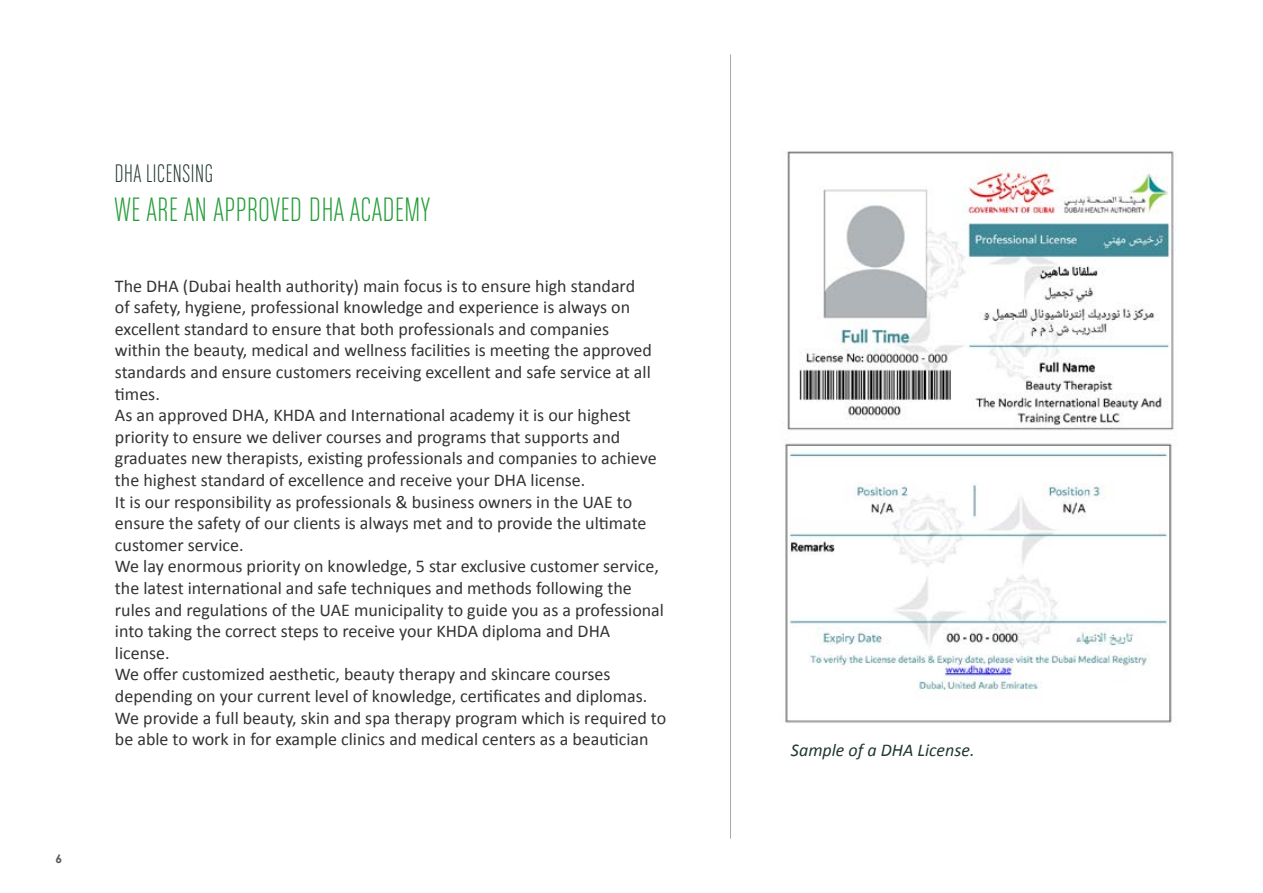
<style>
.page{position:relative;width:1263px;height:893px;background:#fff}
.page>*{position:absolute;margin:0;border:0;box-sizing:border-box;transform-origin:0 0}
.t1{font:36px "Chalet Comprime Milan Eighty";letter-spacing:.025em;color:#219c36}
.t2{font:27px "Chalet Comprime Milan Eighty";letter-spacing:.025em;color:#21382e}
.t3{font:18px/21.6px "Calibri";color:#333}
.t4{font:italic 18px "Calibri";color:#21382e}
.t5{font:700 12px "Century Gothic";color:#58595b}
</style>
<div class="page">
<img style="left:785px;top:151px;width:389px;height:572px">
<hr style="left:730px;top:54px;width:1px;height:785px;background:#a7a9ac">
<p class="t5" style="left:56px;top:849px;width:8px">6</p>
<h2 class="t2" style="left:115px;top:158px;width:99px">DHA LICENSING</h2>
<h1 class="t1" style="left:115px;top:190px;width:316px">WE ARE AN APPROVED DHA ACADEMY</h1>
<p class="t3" style="left:115px;top:274px;width:553px">The DHA (Dubai health authority) main focus is to ensure high standard<br>of safety, hygiene, professional knowledge and experience is always on excellent standard to ensure that both professionals and companies<br>within the beauty, medical and wellness facilities is meeting the approved standards and ensure customers receiving excellent and safe service at all times.<br>As an approved DHA, KHDA and International academy it is our highest priority to ensure we deliver courses and programs that supports and graduates new therapists, existing professionals and companies to achieve the highest standard of excellence and receive your DHA license.<br>It is our responsibility as professionals &amp; business owners in the UAE to ensure the safety of our clients is always met and to provide the ultimate customer service.<br>We lay enormous priority on knowledge, 5 star exclusive customer service, the latest international and safe techniques and methods following the rules and regulations of the UAE municipality to guide you as a professional into taking the correct steps to receive your KHDA diploma and DHA license.<br>We offer customized aesthetic, beauty therapy and skincare courses depending on your current level of knowledge, certificates and diplomas.<br>We provide a full beauty, skin and spa therapy program which is required to be able to work in for example clinics and medical centers as a beautician</p>
<p class="t4" style="left:791px;top:739px;width:185px">Sample of a DHA License.</p>
</div>
